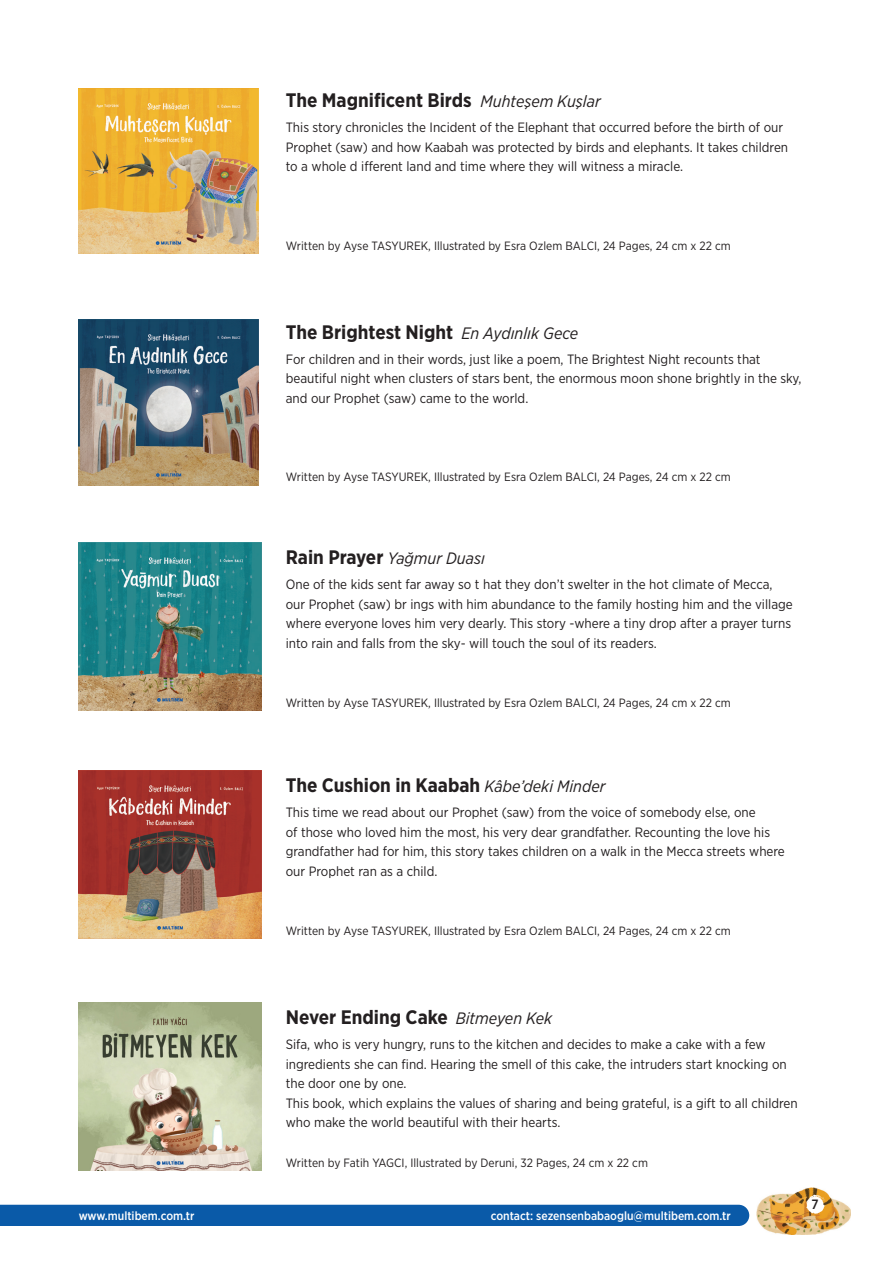
<style>
.page{position:relative;width:893px;height:1263px;background:#fff}
.page>*{position:absolute;margin:0;border:0;box-sizing:border-box;transform-origin:0 0}
.t1{font:700 19.5px "Gotham Narrow";color:#231f20}
.t2{font:italic 16.5px "Gotham Narrow";color:#231f20}
.t3{font:13.5px/19.5px "Gotham Narrow";color:#231f20}
.t4{font:500 13.5px "Gotham Narrow";color:#231f20}
.t5{font:12px "Gotham Narrow";color:#231f20}
.t6{font:500 12px "Gotham Narrow";color:#fff}
.s1{font-weight:400;font-style:italic;font-size:16.5px}
.s2{font-weight:700;font-style:normal;font-size:19.5px}
</style>
<div class="page">
<img style="left:757px;top:1187px;width:93px;height:48px">
<svg style="left:806px;top:1194px;width:20px;height:20px"></svg>
<div style="left:0;top:1205px;width:749px;height:21px;background:#0a5aa8"></div>
<img style="left:79px;top:88px;width:179px;height:166px">
<img style="left:79px;top:320px;width:179px;height:165px">
<img style="left:79px;top:542px;width:182px;height:168px">
<img style="left:79px;top:771px;width:182px;height:168px">
<img style="left:79px;top:1002px;width:182px;height:169px">
<h1 class="t1" style="left:286px;top:88px;width:316px">The Magnificent Birds <span class="s1">Muhteşem Kuşlar</span></h1>
<p class="t3" style="left:286px;top:118px;width:504px">This story chronicles the Incident of the Elephant that occurred before the birth of our<br>Prophet (saw) and how Kaabah was protected by birds and elephants. It takes children to a whole d ifferent land and time where they will witness a miracle.</p>
<p class="t5" style="left:286px;top:238px;width:447px">Written by Ayse TASYUREK, Illustrated by Esra Ozlem BALCI, 24 Pages, 24 cm x 22 cm</p>
<h1 class="t1" style="left:286px;top:319px;width:294px">The Brightest Night <span class="s1">En Aydınlık Gece</span></h1>
<p class="t3" style="left:286px;top:349px;width:517px">For children and in their words, just like a poem, The Brightest Night recounts that beautiful night when clusters of stars bent, the enormous moon shone brightly in the sky, and our Prophet (saw) came to the world.</p>
<p class="t5" style="left:286px;top:469px;width:447px">Written by Ayse TASYUREK, Illustrated by Esra Ozlem BALCI, 24 Pages, 24 cm x 22 cm</p>
<p class="t2" style="left:286px;top:548px;width:201px"><span class="s2">Rain Prayer</span> Yağmur Duası</p>
<p class="t3" style="left:286px;top:574px;width:508px">One of the kids sent far away so t hat they don’t swelter in the hot climate of Mecca, our Prophet (saw) br ings with him abundance to the family hosting him and the village where everyone loves him very dearly. This story -where a tiny drop after a prayer turns into rain and falls from the sky- will touch the soul of its readers.</p>
<p class="t5" style="left:286px;top:695px;width:447px">Written by Ayse TASYUREK, Illustrated by Esra Ozlem BALCI, 24 Pages, 24 cm x 22 cm</p>
<h1 class="t1" style="left:286px;top:773px;width:321px">The Cushion in Kaabah <span class="s1">Kâbe’deki Minder</span></h1>
<p class="t3" style="left:286px;top:802px;width:501px">This time we read about our Prophet (saw) from the voice of somebody else, one<br>of those who loved him the most, his very dear grandfather. Recounting the love his grandfather had for him, this story takes children on a walk in the Mecca streets where our Prophet ran as a child.</p>
<p class="t5" style="left:286px;top:923px;width:447px">Written by Ayse TASYUREK, Illustrated by Esra Ozlem BALCI, 24 Pages, 24 cm x 22 cm</p>
<h1 class="t1" style="left:286px;top:1005px;width:268px">Never Ending Cake <span class="s1">Bitmeyen Kek</span></h1>
<p class="t3" style="left:286px;top:1034px;width:513px">Sifa, who is very hungry, runs to the kitchen and decides to make a cake with a few ingredients she can find. Hearing the smell of this cake, the intruders start knocking on the door one by one.<br>This book, which explains the values of sharing and being grateful, is a gift to all children who make the world beautiful with their hearts.</p>
<p class="t5" style="left:286px;top:1155px;width:364px">Written by Fatih YAGCI, Illustrated by Deruni, 32 Pages, 24 cm x 22 cm</p>
<p class="t6" style="left:79px;top:1208px;width:117px">www.multibem.com.tr</p>
<p class="t6" style="left:491px;top:1208px;width:242px">contact: sezensenbabaoglu@multibem.com.tr</p>
<p class="t4" style="left:811px;top:1196px;width:9px">7</p>
</div>
